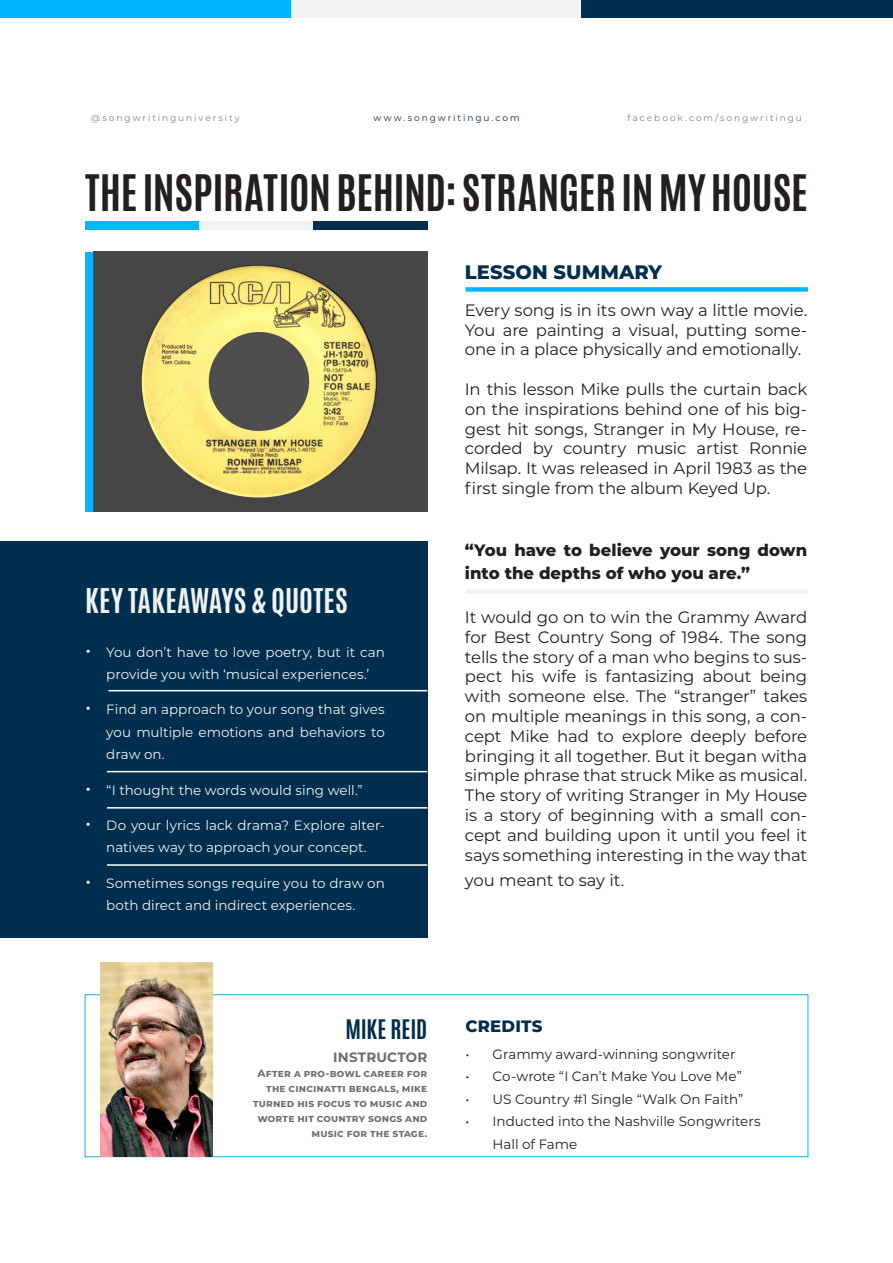
<style>
.page{position:relative;width:893px;height:1263px;background:#fff}
.page>*{position:absolute;margin:0;border:0;box-sizing:border-box;transform-origin:0 0}
.Title_Newsletter{font:700 42px "Antonio";letter-spacing:-.005em;color:#231f20}
.Box_02_Title{font:700 28.5px "Antonio";letter-spacing:.005em;color:#f1f3f2}
.Box_01_Name{font:700 22.5px "Antonio";letter-spacing:-.01em;color:#002e4e}
.Title_01{font:800 19.5px "Montserrat";letter-spacing:.005em;color:#002e4e}
.Body_Text{font:16.5px/19.8px "Montserrat";letter-spacing:-.01em;color:#231f20;text-align:justify}
.Title_02{font:800 16.5px/22.5px "Montserrat";color:#231f20}
.Box_01_Title{font:800 16.5px "Montserrat";letter-spacing:.01em;color:#002e4e}
.t1{font:13.5px/22.5px "Montserrat";color:#f1f3f2;text-align:center}
.t2{font:13.5px/22.5px "Montserrat";color:#231f20}
.Box_01_Text_01{font:700 13.5px "Montserrat";letter-spacing:.01em;color:#6c6d70}
.Box_01_Text_01-2{font:700 10.5px/15px "Montserrat";letter-spacing:.015em;color:#6c6d70;text-align:right}
.TAB_02{font:9px "Montserrat";letter-spacing:.215em;color:#808285}
.TAB_01{font:9px "Montserrat";letter-spacing:.215em;color:#808285}
.URL{font:9px "Montserrat";letter-spacing:.215em;color:#002e4e}
.s1{font-size:21px}
</style>
<div class="page">
<div style="left:85px;top:994px;width:723px;height:163px;border:1px solid #00b7ff"></div>
<div style="left:85px;top:252px;width:9px;height:259px;background:#00b7ff"></div>
<img style="left:94px;top:252px;width:333px;height:259px">
<div style="left:0;top:541px;width:427px;height:397px;background:#002e4e"></div>
<img style="left:101px;top:963px;width:111px;height:193px">
<div style="left:85px;top:221px;width:114px;height:9px;background:#00b7ff"></div>
<div style="left:199px;top:221px;width:114px;height:9px;background:#f1f3f2"></div>
<div style="left:313px;top:221px;width:114px;height:9px;background:#002e4e"></div>
<div style="left:0;top:0;width:291px;height:17px;background:#00b7ff"></div>
<div style="left:291px;top:0;width:290px;height:17px;background:#f1f3f2"></div>
<div style="left:581px;top:0;width:312px;height:17px;background:#002e4e"></div>
<div style="left:466px;top:287px;width:342px;height:5px;background:#00b7ff"></div>
<div style="left:466px;top:589px;width:342px;height:5px;background:#f1f3f2"></div>
<hr style="left:108px;top:690px;width:319px;height:1px;background:#fff">
<hr style="left:107px;top:771px;width:320px;height:1px;background:#fff">
<hr style="left:107px;top:807px;width:320px;height:1px;background:#fff">
<hr style="left:107px;top:864px;width:320px;height:2px;background:#fff">
<p class="TAB_01" style="left:91px;top:112px;width:150px">@songwritinguniversity</p>
<p class="URL" style="left:373px;top:112px;width:148px">www.songwritingu.com</p>
<p class="TAB_02" style="left:627px;top:112px;width:176px">facebook.com/songwritingu</p>
<p class="Title_Newsletter" style="left:85px;top:161px;width:724px">THE INSPIRATION BEHIND: STRANGER IN MY HOUSE</p>
<p class="Title_01" style="left:465px;top:258px;width:199px">LESSON SUMMARY</p>
<p class="Body_Text" style="left:465px;top:299px;width:344px">Every song is in its own way a little movie.<br>You are painting a visual, putting some&shy;one in a place physically and emotionally.</p>
<p class="Body_Text" style="left:465px;top:379px;width:344px">In this lesson Mike pulls the curtain back on the inspirations behind one of his big&shy;gest hit songs, Stranger in My House, re&shy;corded by country music artist Ronnie Milsap. It was released in April 1983 as the first single from the album Keyed Up.</p>
<p class="Box_02_Title" style="left:85px;top:579px;width:264px">KEY TAKEAWAYS &amp; QUOTES</p>
<p class="t1" style="left:85px;top:640px;width:301px"><span class="s1">•</span> You don’t have to love poetry, but it can provide you with ‘musical experiences.’</p>
<p class="t1" style="left:106px;top:698px;width:280px;text-align:justify;text-indent:-21px"><span class="s1">•</span> Find an approach to your song that gives you multiple emotions and behaviors to draw on.</p>
<p class="t1" style="left:85px;top:778px;width:279px"><span class="s1">•</span> “I thought the words would sing well.”</p>
<p class="t1" style="left:85px;top:813px;width:301px"><span class="s1">•</span> Do your lyrics lack drama? Explore alter&shy;natives way to approach your concept.</p>
<p class="t1" style="left:106px;top:871px;width:280px;text-align:left;text-indent:-21px"><span class="s1">•</span> Sometimes songs require you to draw on both direct and indirect experiences.</p>
<p class="Title_02" style="left:465px;top:538px;width:344px">“You have to believe your song down into the depths of who you are.”</p>
<p class="Body_Text" style="left:465px;top:607px;width:344px">It would go on to win the Grammy Award for Best Country Song of 1984. The song tells the story of a man who begins to sus&shy;pect his wife is fantasizing about being with someone else. The “stranger” takes on multiple meanings in this song, a con&shy;cept Mike had to explore deeply before bringing it all together. But it began witha simple phrase that struck Mike as musical.<br>The story of writing Stranger in My House is a story of beginning with a small con&shy;cept and building upon it until you feel it says something interesting in the way that</p>
<p class="Body_Text" style="left:465px;top:869px;width:161px">you meant to say it.</p>
<p class="Box_01_Name" style="left:345px;top:1013px;width:83px">MIKE REID</p>
<p class="Box_01_Text_01" style="left:333px;top:1047px;width:96px">INSTRUCTOR</p>
<p class="Box_01_Text_01-2" style="left:253px;top:1065px;width:176px">After a pro-bowl career for the cincinatti bengals, mike turned his focus to music and worte hit country songs and music for the stage.</p>
<p class="Box_01_Title" style="left:466px;top:1014px;width:78px">CREDITS</p>
<p class="t2" style="left:466px;top:1042px;width:271px">• Grammy award-winning songwriter</p>
<p class="t2" style="left:466px;top:1065px;width:278px">• Co-wrote “I Can’t Make You Love Me”</p>
<p class="t2" style="left:466px;top:1087px;width:279px">• US Country #1 Single “Walk On Faith”</p>
<p class="t2" style="left:493px;top:1110px;width:269px;text-indent:-27px">• Inducted into the Nashville Songwriters<br>Hall of Fame</p>
</div>
